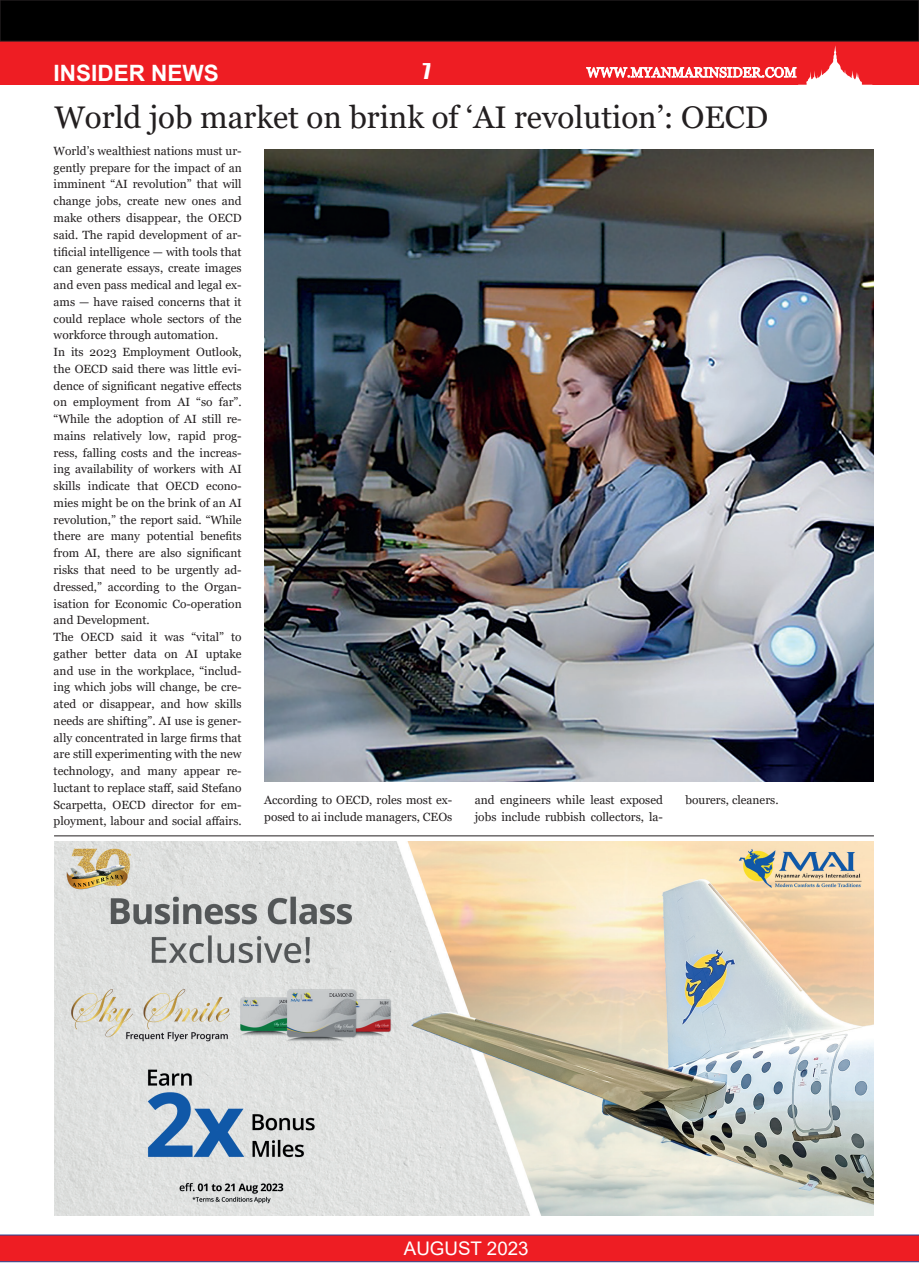
<style>
.page{position:relative;width:919px;height:1279px;background:#fff}
.page>*{position:absolute;margin:0;border:0;box-sizing:border-box;transform-origin:0 0}
.t1{font:31.25px "Georgia";color:#231f20}
.t2{font:700 22.5px "Arial";color:#fff}
.t3{font:20px "Impact";color:#fff}
.t4{font:18.75px "Arial";color:#fff}
.t5{font:11.88px/16.8px "Georgia";color:#231f20;text-align:justify}
</style>
<div class="page">
<div style="left:0;top:38px;width:797px;height:46px;background:#ee1d23"></div>
<div style="left:0;top:37px;width:797px;height:48px;border:1px solid #ee1d23"></div>
<div style="left:872px;top:38px;width:45px;height:46px;background:#ee1d23"></div>
<div style="left:871px;top:37px;width:47px;height:48px;border:1px solid #ee1d23"></div>
<div style="left:0;top:0;width:918px;height:41px;background:#000"></div>
<div style="left:0;top:0;width:918px;height:41px;border:1px solid #231f20"></div>
<svg style="left:458px;top:39px;width:422px;height:46px"></svg>
<svg style="left:0;top:1234px;width:918px;height:27px;background:#e6222b"></svg>
<img style="left:54px;top:841px;width:819px;height:374px">
<hr style="left:54px;top:835px;width:819px;height:1px;background:#231f20">
<img style="left:264px;top:149px;width:609px;height:632px">
<p class="t2" style="left:54px;top:57px;width:167px">INSIDER NEWS</p>
<h3 class="t3" style="left:422px;top:55px;width:9px">7</h3>
<p class="t1" style="left:54px;top:98px;width:715px">World job market on brink of ‘AI revolution’: OECD</p>
<p class="t5" style="left:54px;top:143px;width:189px">World’s wealthiest nations must ur&shy;gently prepare for the impact of an imminent “AI revolution” that will change jobs, create new ones and make others disappear, the OECD said. The rapid development of ar&shy;tificial intelligence — with tools that can generate essays, create images and even pass medical and legal ex&shy;ams — have raised concerns that it could replace whole sectors of the workforce through automation.</p>
<p class="t5" style="left:54px;top:344px;width:189px">In its 2023 Employment Outlook, the OECD said there was little evi&shy;dence of significant negative effects on employment from AI “so far”. “While the adoption of AI still re&shy;mains relatively low, rapid prog&shy;ress, falling costs and the increas&shy;ing availability of workers with AI skills indicate that OECD econo&shy;mies might be on the brink of an AI revolution,” the report said. “While there are many potential benefits from AI, there are also significant risks that need to be urgently ad&shy;dressed,” according to the Organ&shy;isation for Economic Co-operation and Development.</p>
<p class="t5" style="left:54px;top:628px;width:189px">The OECD said it was “vital” to gather better data on AI uptake and use in the workplace, “includ&shy;ing which jobs will change, be cre&shy;ated or disappear, and how skills needs are shifting”. AI use is gener&shy;ally concentrated in large firms that are still experimenting with the new technology, and many appear re&shy;luctant to replace staff, said Stefano Scarpetta, OECD director for em&shy;ployment, labour and social affairs.</p>
<p class="t5" style="left:264px;top:791px;width:189px">According to OECD, roles most ex&shy;posed to ai include managers, CEOs</p>
<p class="t5" style="left:474px;top:791px;width:189px">and engineers while least exposed jobs include rubbish collectors, la-</p>
<p class="t5" style="left:685px;top:791px;width:95px">bourers, cleaners.</p>
<h3 class="t4" style="left:403px;top:1234px;width:126px">AUGUST 2023</h3>
</div>
